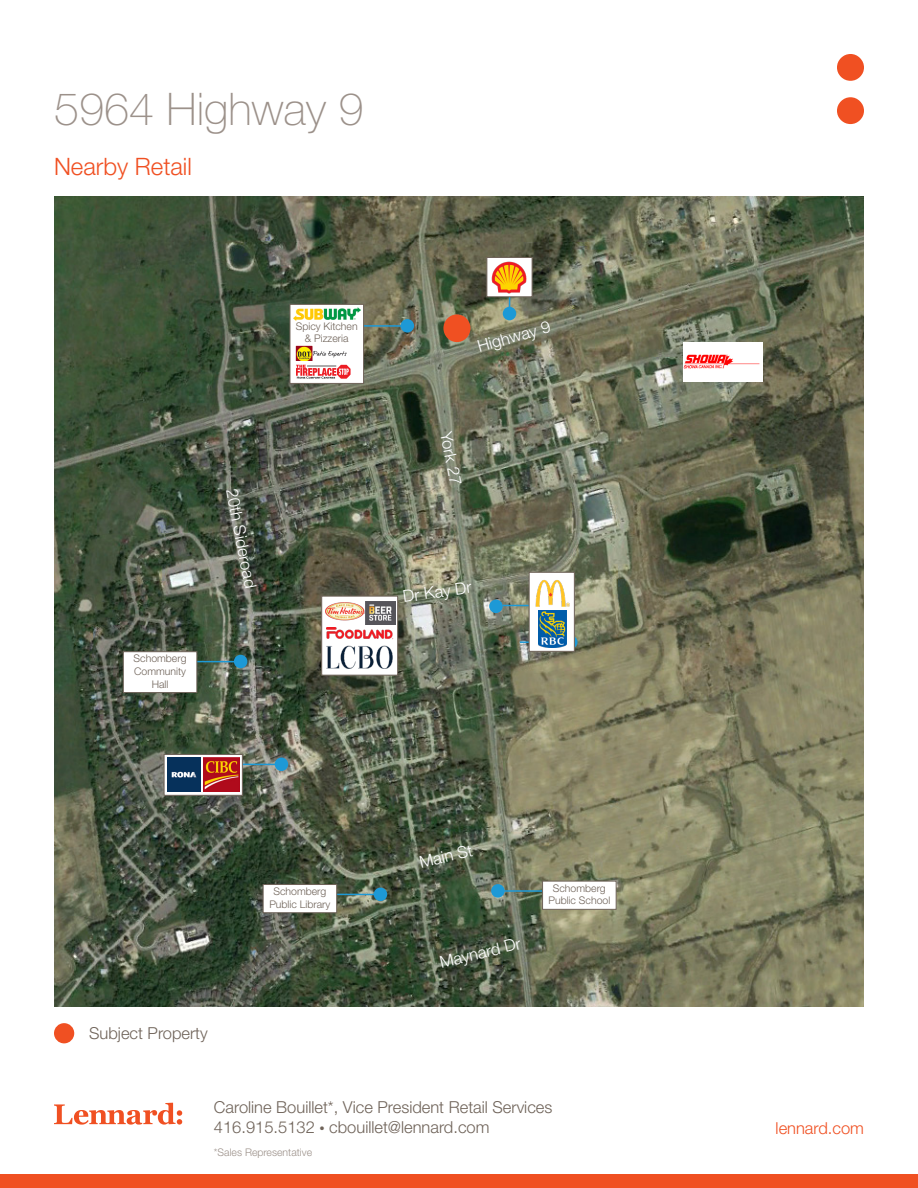
<style>
.page{position:relative;width:918px;height:1188px;background:#fff}
.page>*{position:absolute;margin:0;border:0;box-sizing:border-box;transform-origin:0 0}
.t1{font:100 45px "Helvetica Neue LT Std";color:#9c918a}
.Heading_3{font:300 24px "Helvetica Neue LT Std";color:#f05022}
.Paragraph{font:300 16.5px/19.8px "Helvetica Neue LT Std";color:#6f6359}
.Paragraph-2{font:300 16.5px "Helvetica Neue LT Std";color:#fff}
.t2{font:300 16.5px "Helvetica Neue LT Std";color:#f05022}
.Notes___Disclaimer{font:300 10.5px/12.6px "Helvetica Neue LT Std";color:#6f6359;text-align:center}
.Notes___Disclaimer-2{font:300 10.5px "Helvetica Neue LT Std";color:#9c918a}
.s1{font-size:10.5px}
</style>
<div class="page">
<svg style="left:837px;top:54px;width:27px;height:70px"></svg>
<div style="left:0;top:1174px;width:918px;height:14px;background:#f05022"></div>
<svg style="left:54px;top:1103px;width:128px;height:22px"></svg>
<img style="left:54px;top:197px;width:810px;height:810px">
<div style="left:54px;top:1023px;width:20px;height:20px;background:#f05022;border-radius:50%"></div>
<div style="left:443px;top:314px;width:27px;height:28px;background:#f05022;border-radius:50%"></div>
<div style="left:401px;top:319px;width:13px;height:14px;background:#1d99d6;border-radius:50%"></div>
<hr style="left:356px;top:325px;width:47px;height:2px;background:#1d99d6">
<div style="left:290px;top:304px;width:74px;height:80px;background:#fff;border:1px solid #6f6359"></div>
<img style="left:293px;top:307px;width:68px;height:14px">
<img style="left:295px;top:345px;width:52px;height:16px">
<img style="left:296px;top:364px;width:55px;height:15px">
<svg style="left:564px;top:635px;width:14px;height:14px"></svg>
<hr style="left:520px;top:641px;width:46px;height:2px;background:#1d99d6">
<div style="left:322px;top:596px;width:76px;height:79px;background:#fff;border:1px solid #6f6359"></div>
<img style="left:325px;top:602px;width:40px;height:19px">
<img style="left:365px;top:602px;width:30px;height:23px">
<img style="left:327px;top:628px;width:66px;height:11px">
<img style="left:326px;top:645px;width:67px;height:24px">
<div style="left:489px;top:600px;width:14px;height:13px;background:#1d99d6;border-radius:50%"></div>
<hr style="left:503px;top:605px;width:46px;height:1px;background:#1d99d6">
<div style="left:529px;top:572px;width:46px;height:80px;background:#fff;border:1px solid #6f6359"></div>
<img style="left:535px;top:580px;width:35px;height:27px">
<img style="left:539px;top:611px;width:28px;height:36px">
<div style="left:234px;top:655px;width:13px;height:13px;background:#1d99d6;border-radius:50%"></div>
<hr style="left:190px;top:661px;width:46px;height:1px;background:#1d99d6">
<div style="left:123px;top:652px;width:74px;height:41px;background:#fff;border:1px solid #6f6359"></div>
<div style="left:374px;top:888px;width:13px;height:13px;background:#1d99d6;border-radius:50%"></div>
<hr style="left:330px;top:894px;width:46px;height:1px;background:#1d99d6">
<div style="left:263px;top:884px;width:74px;height:29px;background:#fff;border:1px solid #6f6359"></div>
<div style="left:491px;top:884px;width:14px;height:14px;background:#1d99d6;border-radius:50%"></div>
<hr style="left:502px;top:890px;width:47px;height:2px;background:#1d99d6">
<div style="left:542px;top:881px;width:74px;height:29px;background:#fff;border:1px solid #6f6359"></div>
<div style="left:275px;top:758px;width:13px;height:13px;background:#1d99d6;border-radius:50%"></div>
<hr style="left:231px;top:764px;width:46px;height:1px;background:#1d99d6">
<div style="left:164px;top:754px;width:79px;height:42px;background:linear-gradient(to right,#fff,#fff);border:1px solid #6f6359"></div>
<img style="left:167px;top:758px;width:34px;height:33px">
<img style="left:203px;top:758px;width:37px;height:33px">
<div style="left:503px;top:307px;width:13px;height:13px;background:#1d99d6;border-radius:50%"></div>
<hr style="left:509px;top:271px;width:1px;height:46px;background:#1d99d6">
<div style="left:487px;top:257px;width:45px;height:40px;background:#fff;border:1px solid #6f6359"></div>
<img style="left:684px;top:342px;width:78px;height:40px">
<img style="left:491px;top:261px;width:36px;height:33px">
<p class="t1" style="left:54px;top:84px;width:311px">5964 Highway 9</p>
<p class="Heading_3" style="left:54px;top:152px;width:139px">Nearby Retail</p>
<p class="Notes___Disclaimer" style="left:134px;top:652px;width:54px">Schomberg<br>Community<br>Hall</p>
<p class="Paragraph-2" style="left:242px;top:487px;width:102px;rotate:79deg">20th Sideroad</p>
<p class="Notes___Disclaimer" style="left:296px;top:320px;width:63px">Spicy Kitchen &amp; Pizzeria</p>
<p class="Paragraph-2" style="left:475px;top:336px;width:76px;rotate:-15deg">Highway 9</p>
<p class="Paragraph-2" style="left:456px;top:429px;width:56px;rotate:79deg">York 27</p>
<p class="Paragraph-2" style="left:402px;top:587px;width:71px;rotate:-8deg">Dr Kay Dr</p>
<p class="Paragraph" style="left:89px;top:1023px;width:120px">Subject Property</p>
<p class="Paragraph-2" style="left:418px;top:852px;width:56px;rotate:-13deg">Main St</p>
<p class="Notes___Disclaimer" style="left:269px;top:885px;width:63px">Schomberg<br>Public Library</p>
<p class="Notes___Disclaimer" style="left:548px;top:882px;width:63px">Schomberg<br>Public School</p>
<p class="Paragraph-2" style="left:438px;top:952px;width:84px;rotate:-13deg">Maynard Dr</p>
<p class="Paragraph" style="left:214px;top:1097px;width:340px">Caroline Bouillet*, Vice President Retail Services<br>416.915.5132 <span class="s1">•</span> cbouillet@lennard.com</p>
<p class="Notes___Disclaimer-2" style="left:214px;top:1146px;width:100px">*Sales Representative</p>
<p class="t2" style="left:776px;top:1118px;width:90px">lennard.com</p>
</div>
